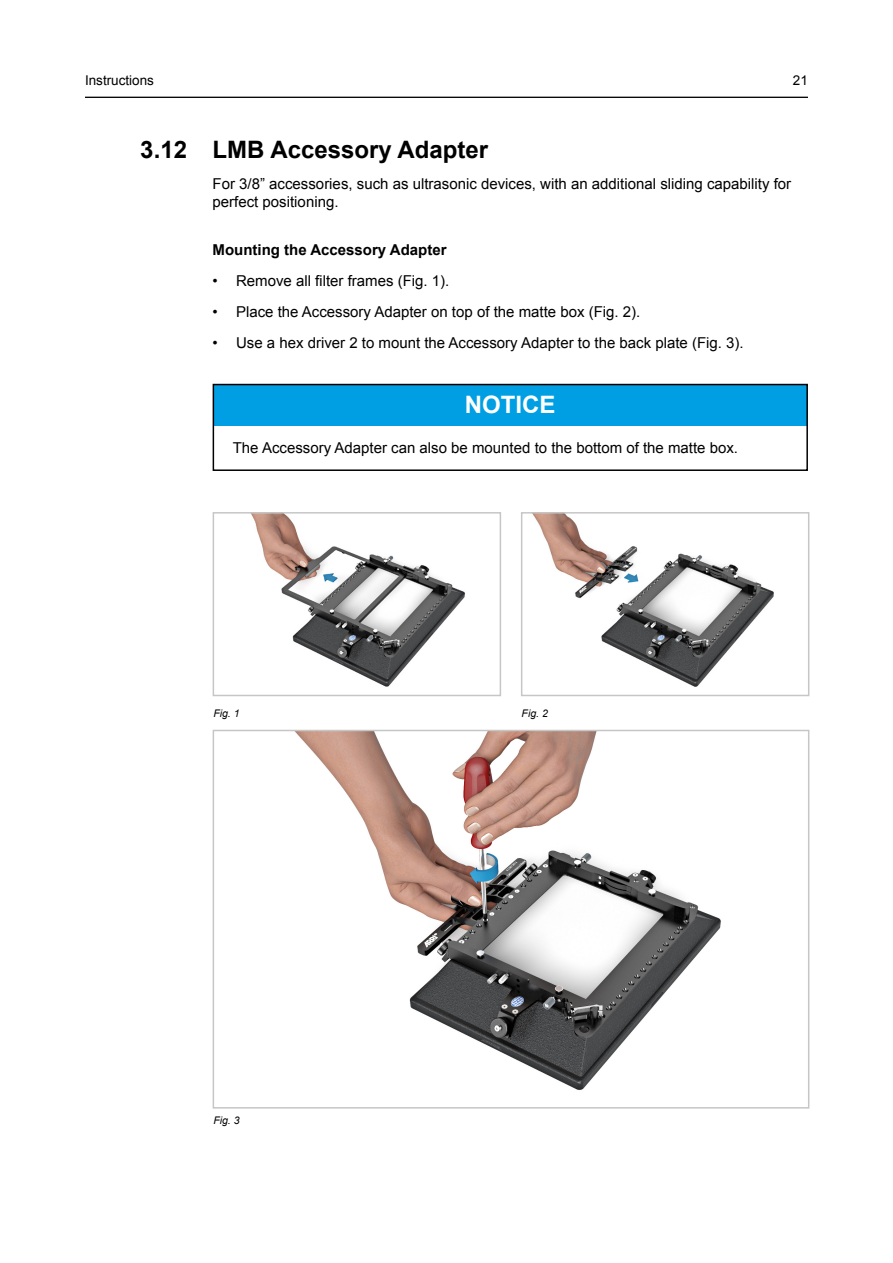
<style>
.page{position:relative;width:893px;height:1263px;background:#fff}
.page>*{position:absolute;margin:0;border:0;box-sizing:border-box;transform-origin:0 0}
.Unterpunkt{font:700 24px "Arial";color:#000}
.Hinweis{font:700 24px "Arial";color:#fff}
.Headline{font:15px/18px "Arial";color:#000}
.Box_-_Copy_-_regular{font:15px "Arial";color:#000}
.Headline-2{font:700 15px "Arial";color:#000}
.Category_-_right{font:13.5px "Arial";color:#000}
.t1{font:italic 10.5px "Arial";color:#000}
</style>
<div class="page">
<hr style="left:85px;top:97px;width:723px;height:1px;background:#000">
<div style="left:214px;top:384px;width:593px;height:41px;background:#009fe3"></div>
<div style="left:213px;top:384px;width:595px;height:87px;border:2px solid #000"></div>
<img style="left:251px;top:515px;width:214px;height:172px">
<div style="left:213px;top:512px;width:288px;height:184px;border:2px solid #c6c6c6"></div>
<img style="left:533px;top:515px;width:241px;height:172px">
<div style="left:521px;top:512px;width:288px;height:184px;border:2px solid #c6c6c6"></div>
<img style="left:296px;top:733px;width:425px;height:357px">
<div style="left:213px;top:730px;width:596px;height:378px;border:2px solid #c6c6c6"></div>
<p class="Category_-_right" style="left:85px;top:72px;width:71px">Instructions</p>
<p class="Category_-_right" style="left:793px;top:72px;width:17px">21</p>
<p class="Unterpunkt" style="left:140px;top:133px;width:349px">3.12 LMB Accessory Adapter</p>
<p class="Headline" style="left:213px;top:174px;width:580px">For 3/8” accessories, such as ultrasonic devices, with an additional sliding capability for perfect positioning.</p>
<p class="Headline-2" style="left:213px;top:240px;width:235px">Mounting the Accessory Adapter</p>
<p class="Headline" style="left:213px;top:272px;width:238px">• Remove all filter frames (Fig. 1).</p>
<p class="Headline" style="left:213px;top:303px;width:429px">• Place the Accessory Adapter on top of the matte box (Fig. 2).</p>
<p class="Headline" style="left:213px;top:333px;width:533px">• Use a hex driver 2 to mount the Accessory Adapter to the back plate (Fig. 3).</p>
<p class="Hinweis" style="left:465px;top:389px;width:92px">NOTICE</p>
<p class="Box_-_Copy_-_regular" style="left:233px;top:438px;width:507px">The Accessory Adapter can also be mounted to the bottom of the matte box.</p>
<p class="t1" style="left:213px;top:706px;width:28px">Fig. 1</p>
<p class="t1" style="left:522px;top:706px;width:28px">Fig. 2</p>
<p class="t1" style="left:213px;top:1114px;width:28px">Fig. 3</p>
</div>
